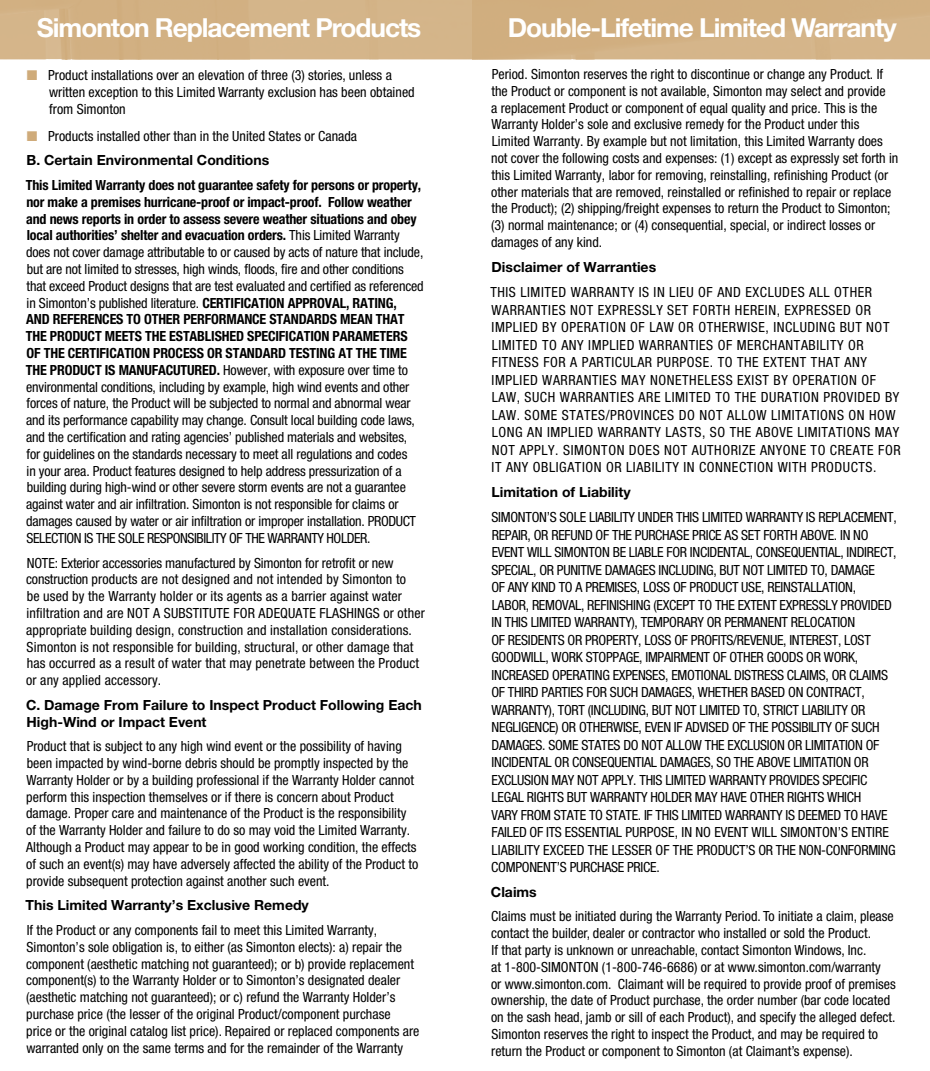
<style>
.page{position:relative;width:930px;height:1071px;background:#fff}
.page>*{position:absolute;margin:0;border:0;box-sizing:border-box;transform-origin:0 0}
.t1{font:700 26.25px "Helvetica Neue";letter-spacing:-.04em;color:#fff}
.t2{font:condensed 14px/16.8px "Helvetica Neue";color:#000}
.t3{font:condensed 14px/17.5px "Helvetica Neue";letter-spacing:-.02em;color:#000}
.t4{font:condensed 14px/17.5px "Helvetica Neue";letter-spacing:.04em;color:#000}
.t5{font:700 14px/16.8px "Helvetica Neue";color:#000}
.s1{color:#cfab7a}
.s2{font-weight:700;font-stretch:normal}
.s3{font-weight:700}
</style>
<div class="page">
<div style="left:0;top:0;width:929px;height:59px;background:#d2b184"></div>
<h1 class="t1" style="left:37px;top:12px;width:386px">Simonton Replacement Products</h1>
<h1 class="t1" style="left:507px;top:12px;width:390px">Double-Lifetime Limited Warranty</h1>
<p class="t2" style="left:49px;top:67px;width:367px;text-indent:-22px"><span class="s1">■</span> Product installations over an elevation of three (3) stories, unless a written exception to this Limited Warranty exclusion has been obtained from Simonton</p>
<p class="t2" style="left:27px;top:123px;width:332px;line-height:24.7px"><span class="s1">■</span> Products installed other than in the United States or Canada<br><span class="s2">B. Certain Environmental Conditions</span></p>
<p class="t2" style="left:26px;top:177px;width:399px"><span class="s3">This Limited Warranty does not guarantee safety for persons or property, nor make a premises hurricane-proof or impact-proof. Follow weather and news reports in order to assess severe weather situations and obey local authorities’ shelter and evacuation orders.</span> This Limited Warranty does not cover damage attributable to or caused by acts of nature that include, but are not limited to stresses, high winds, floods, fire and other conditions that exceed Product designs that are test evaluated and certified as referenced in Simonton’s published literature. <span class="s3">CERTIFICATION APPROVAL, RATING,<br>AND REFERENCES TO OTHER PERFORMANCE STANDARDS MEAN THAT THE PRODUCT MEETS THE ESTABLISHED SPECIFICATION PARAMETERS OF THE CERTIFICATION PROCESS OR STANDARD TESTING AT THE TIME THE PRODUCT IS MANUFACUTURED.</span> However, with exposure over time to environmental conditions, including by example, high wind events and other forces of nature, the Product will be subjected to normal and abnormal wear and its performance capability may change. Consult local building code laws, and the certification and rating agencies’ published materials and websites, for guidelines on the standards necessary to meet all regulations and codes<br>in your area. Product features designed to help address pressurization of a building during high-wind or other severe storm events are not a guarantee against water and air infiltration. Simonton is not responsible for claims or damages caused by water or air infiltration or improper installation. PRODUCT SELECTION IS THE SOLE RESPONSIBILITY OF THE WARRANTY HOLDER.</p>
<p class="t2" style="left:26px;top:554px;width:400px">NOTE: Exterior accessories manufactured by Simonton for retrofit or new construction products are not designed and not intended by Simonton to<br>be used by the Warranty holder or its agents as a barrier against water infiltration and are NOT A SUBSTITUTE FOR ADEQUATE FLASHINGS or other appropriate building design, construction and installation considerations.<br>Simonton is not responsible for building, structural, or other damage that has occurred as a result of water that may penetrate between the Product or any applied accessory.</p>
<p class="t5" style="left:26px;top:696px;width:397px">C. Damage From Failure to Inspect Product Following Each<br>High-Wind or Impact Event</p>
<p class="t2" style="left:26px;top:738px;width:393px">Product that is subject to any high wind event or the possibility of having been impacted by wind-borne debris should be promptly inspected by the Warranty Holder or by a building professional if the Warranty Holder cannot perform this inspection themselves or if there is concern about Product damage. Proper care and maintenance of the Product is the responsibility of the Warranty Holder and failure to do so may void the Limited Warranty.<br>Although a Product may appear to be in good working condition, the effects of such an event(s) may have adversely affected the ability of the Product to provide subsequent protection against another such event.</p>
<p class="t5" style="left:26px;top:897px;width:285px">This Limited Warranty’s Exclusive Remedy</p>
<p class="t2" style="left:26px;top:922px;width:394px">If the Product or any components fail to meet this Limited Warranty, Simonton’s sole obligation is, to either (as Simonton elects): a) repair the component (aesthetic matching not guaranteed); or b) provide replacement component(s) to the Warranty Holder or to Simonton’s designated dealer (aesthetic matching not guaranteed); or c) refund the Warranty Holder’s purchase price (the lesser of the original Product/component purchase price or the original catalog list price). Repaired or replaced components are warranted only on the same terms and for the remainder of the Warranty</p>
<p class="t2" style="left:491px;top:66px;width:409px">Period. Simonton reserves the right to discontinue or change any Product. If the Product or component is not available, Simonton may select and provide<br>a replacement Product or component of equal quality and price. This is the Warranty Holder’s sole and exclusive remedy for the Product under this Limited Warranty. By example but not limitation, this Limited Warranty does not cover the following costs and expenses: (1) except as expressly set forth in this Limited Warranty, labor for removing, reinstalling, refinishing Product (or other materials that are removed, reinstalled or refinished to repair or replace the Product); (2) shipping/freight expenses to return the Product to Simonton; (3) normal maintenance; or (4) consequential, special, or indirect losses or damages of any kind.</p>
<p class="t5" style="left:491px;top:258px;width:166px">Disclaimer of Warranties</p>
<p class="t4" style="left:490px;top:283px;width:411px">THIS LIMITED WARRANTY IS IN LIEU OF AND EXCLUDES ALL OTHER WARRANTIES NOT EXPRESSLY SET FORTH HEREIN, EXPRESSED OR IMPLIED BY OPERATION OF LAW OR OTHERWISE, INCLUDING BUT NOT LIMITED TO ANY IMPLIED WARRANTIES OF MERCHANTABILITY OR FITNESS FOR A PARTICULAR PURPOSE. TO THE EXTENT THAT ANY IMPLIED WARRANTIES MAY NONETHELESS EXIST BY OPERATION OF LAW, SUCH WARRANTIES ARE LIMITED TO THE DURATION PROVIDED BY LAW. SOME STATES/PROVINCES DO NOT ALLOW LIMITATIONS ON HOW LONG AN IMPLIED WARRANTY LASTS, SO THE ABOVE LIMITATIONS MAY NOT APPLY. SIMONTON DOES NOT AUTHORIZE ANYONE TO CREATE FOR IT ANY OBLIGATION OR LIABILITY IN CONNECTION WITH PRODUCTS.</p>
<p class="t5" style="left:491px;top:483px;width:141px">Limitation of Liability</p>
<p class="t3" style="left:491px;top:508px;width:407px">SIMONTON’S SOLE LIABILITY UNDER THIS LIMITED WARRANTY IS REPLACEMENT, REPAIR, OR REFUND OF THE PURCHASE PRICE AS SET FORTH ABOVE. IN NO EVENT WILL SIMONTON BE LIABLE FOR INCIDENTAL, CONSEQUENTIAL, INDIRECT, SPECIAL, OR PUNITIVE DAMAGES INCLUDING, BUT NOT LIMITED TO, DAMAGE<br>OF ANY KIND TO A PREMISES, LOSS OF PRODUCT USE, REINSTALLATION, LABOR, REMOVAL, REFINISHING (EXCEPT TO THE EXTENT EXPRESSLY PROVIDED IN THIS LIMITED WARRANTY), TEMPORARY OR PERMANENT RELOCATION<br>OF RESIDENTS OR PROPERTY, LOSS OF PROFITS/REVENUE, INTEREST, LOST GOODWILL, WORK STOPPAGE, IMPAIRMENT OF OTHER GOODS OR WORK, INCREASED OPERATING EXPENSES, EMOTIONAL DISTRESS CLAIMS, OR CLAIMS OF THIRD PARTIES FOR SUCH DAMAGES, WHETHER BASED ON CONTRACT, WARRANTY), TORT (INCLUDING, BUT NOT LIMITED TO, STRICT LIABILITY OR NEGLIGENCE) OR OTHERWISE, EVEN IF ADVISED OF THE POSSIBILITY OF SUCH DAMAGES. SOME STATES DO NOT ALLOW THE EXCLUSION OR LIMITATION OF INCIDENTAL OR CONSEQUENTIAL DAMAGES, SO THE ABOVE LIMITATION OR EXCLUSION MAY NOT APPLY. THIS LIMITED WARRANTY PROVIDES SPECIFIC LEGAL RIGHTS BUT WARRANTY HOLDER MAY HAVE OTHER RIGHTS WHICH<br>VARY FROM STATE TO STATE. IF THIS LIMITED WARRANTY IS DEEMED TO HAVE FAILED OF ITS ESSENTIAL PURPOSE, IN NO EVENT WILL SIMONTON’S ENTIRE LIABILITY EXCEED THE LESSER OF THE PRODUCT’S OR THE NON-CONFORMING COMPONENT’S PURCHASE PRICE.</p>
<p class="t5" style="left:491px;top:883px;width:47px">Claims</p>
<p class="t2" style="left:491px;top:908px;width:406px">Claims must be initiated during the Warranty Period. To initiate a claim, please contact the builder, dealer or contractor who installed or sold the Product.<br>If that party is unknown or unreachable, contact Simonton Windows, Inc.<br>at 1-800-SIMONTON (1-800-746-6686) or at www.simonton.com/warranty<br>or www.simonton.com. Claimant will be required to provide proof of premises ownership, the date of Product purchase, the order number (bar code located on the sash head, jamb or sill of each Product), and specify the alleged defect.<br>Simonton reserves the right to inspect the Product, and may be required to return the Product or component to Simonton (at Claimant’s expense).</p>
</div>
